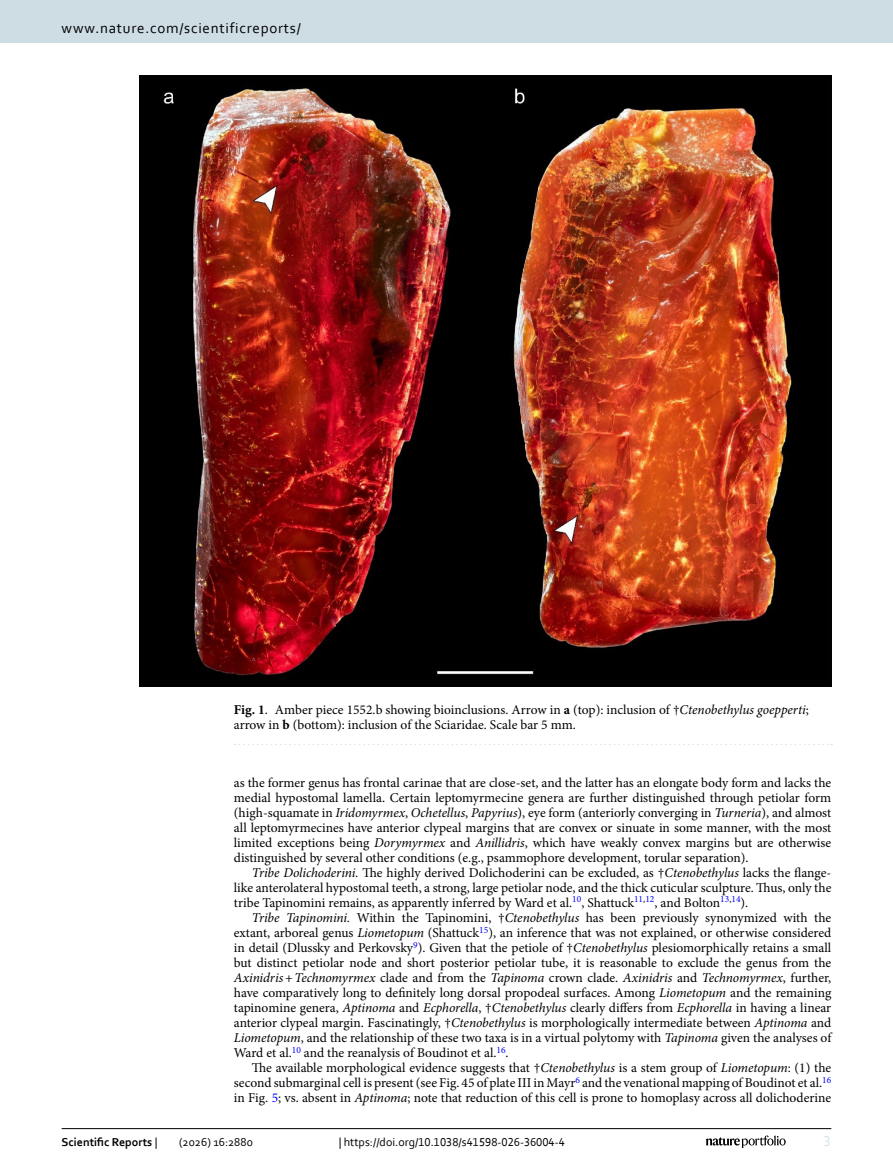
<style>
.page{position:relative;width:893px;height:1174px;background:#fff}
.page>*{position:absolute;margin:0;border:0;box-sizing:border-box;transform-origin:0 0}
.t1{font:15px "Corbel";letter-spacing:.05em;color:#000}
.t2{font:15px "Corbel";color:#d9e4eb}
.Body_Text_Indent{font:13.5px/15px "Minion Pro";letter-spacing:-.005em;color:#000;text-align:justify}
.Figure_Caption{font:13.5px/15px "Minion Pro";letter-spacing:-.005em;color:#000}
.t3{font:12px "Corbel";color:#000}
.t4{font:700 12px "Corbel";color:#000}
.s1{font-weight:700}
.s2{font-style:italic}
.s3{color:#00f}
.s4{font-weight:400}
</style>
<div class="page">
<img style="left:140px;top:76px;width:691px;height:610px">
<svg style="left:235px;top:743px;width:597px;height:2px"></svg>
<hr style="left:62px;top:1128px;width:769px;height:1px;background:#000">
<svg style="left:706px;top:1135px;width:80px;height:12px"></svg>
<div style="left:0;top:0;width:893px;height:43px;background:#cedde4"></div>
<p class="t1" style="left:62px;top:18px;width:241px">www.nature.com/scientificreports/</p>
<p class="Figure_Caption" style="left:234px;top:702px;width:576px"><span class="s1">Fig. 1</span>. Amber piece 1552.b showing bioinclusions. Arrow in <span class="s1">a</span> (top): inclusion of †<span class="s2">Ctenobethylus goepperti</span>; arrow in <span class="s1">b</span> (bottom): inclusion of the Sciaridae. Scale bar 5 mm.</p>
<p class="Body_Text_Indent" style="left:234px;top:775px;width:599px">as the former genus has frontal carinae that are close-set, and the latter has an elongate body form and lacks the medial hypostomal lamella. Certain leptomyrmecine genera are further distinguished through petiolar form (high-squamate in <span class="s2">Iridomyrmex</span>, <span class="s2">Ochetellus</span>, <span class="s2">Papyrius</span>), eye form (anteriorly converging in <span class="s2">Turneria</span>), and almost all leptomyrmecines have anterior clypeal margins that are convex or sinuate in some manner, with the most limited exceptions being <span class="s2">Dorymyrmex</span> and <span class="s2">Anillidris</span>, which have weakly convex margins but are otherwise distinguished by several other conditions (e.g., psammophore development, torular separation).</p>
<p class="Body_Text_Indent" style="left:234px;top:865px;width:599px;text-indent:18px"><span class="s2">Tribe Dolichoderini.</span> The highly derived Dolichoderini can be excluded, as †<span class="s2">Ctenobethylus</span> lacks the flange&shy;like anterolateral hypostomal teeth, a strong, large petiolar node, and the thick cuticular sculpture. Thus, only the tribe Tapinomini remains, as apparently inferred by Ward et al.<sup>10</sup>, Shattuck<sup>11</sup><sup>,</sup><sup>12</sup>, and Bolton<sup>13</sup><sup>,</sup><sup>14</sup>).</p>
<p class="Body_Text_Indent" style="left:234px;top:910px;width:599px;text-indent:18px"><span class="s2">Tribe Tapinomini.</span> Within the Tapinomini, †<span class="s2">Ctenobethylus</span> has been previously synonymized with the extant, arboreal genus <span class="s2">Liometopum</span> (Shattuck<sup>15</sup>), an inference that was not explained, or otherwise considered in detail (Dlussky and Perkovsky<sup>9</sup>). Given that the petiole of †<span class="s2">Ctenobethylus</span> plesiomorphically retains a small but distinct petiolar node and short posterior petiolar tube, it is reasonable to exclude the genus from the <span class="s2">Axinidris</span>+<span class="s2">Technomyrmex</span> clade and from the <span class="s2">Tapinoma</span> crown clade. <span class="s2">Axinidris</span> and <span class="s2">Technomyrmex</span>, further, have comparatively long to definitely long dorsal propodeal surfaces. Among <span class="s2">Liometopum</span> and the remaining tapinomine genera, <span class="s2">Aptinoma</span> and <span class="s2">Ecphorella</span>, †<span class="s2">Ctenobethylus</span> clearly differs from <span class="s2">Ecphorella</span> in having a linear anterior clypeal margin. Fascinatingly, †<span class="s2">Ctenobethylus</span> is morphologically intermediate between <span class="s2">Aptinoma</span> and <span class="s2">Liometopum</span>, and the relationship of these two taxa is in a virtual polytomy with <span class="s2">Tapinoma</span> given the analyses of Ward et al.<sup>10</sup> and the reanalysis of Boudinot et al.<sup>16</sup>.</p>
<p class="Body_Text_Indent" style="left:234px;top:1060px;width:599px;text-indent:18px">The available morphological evidence suggests that †<span class="s2">Ctenobethylus</span> is a stem group of <span class="s2">Liometopum</span>: (1) the second submarginal cell is present (see Fig. 45 of plate III in Mayr<sup>6</sup> and the venational mapping of Boudinot et al.<sup>16 </sup>in Fig. <span class="s3">5</span>; vs. absent in <span class="s2">Aptinoma</span>; note that reduction of this cell is prone to homoplasy across all dolichoderine</p>
<p class="t4" style="left:62px;top:1134px;width:97px">Scientific Reports <span class="s4">|</span></p>
<p class="t3" style="left:179px;top:1134px;width:75px">(2026) 16:2880</p>
<p class="t3" style="left:339px;top:1134px;width:228px">| https://doi.org/10.1038/s41598-026-36004-4</p>
<p class="t2" style="left:824px;top:1132px;width:9px">3</p>
</div>
